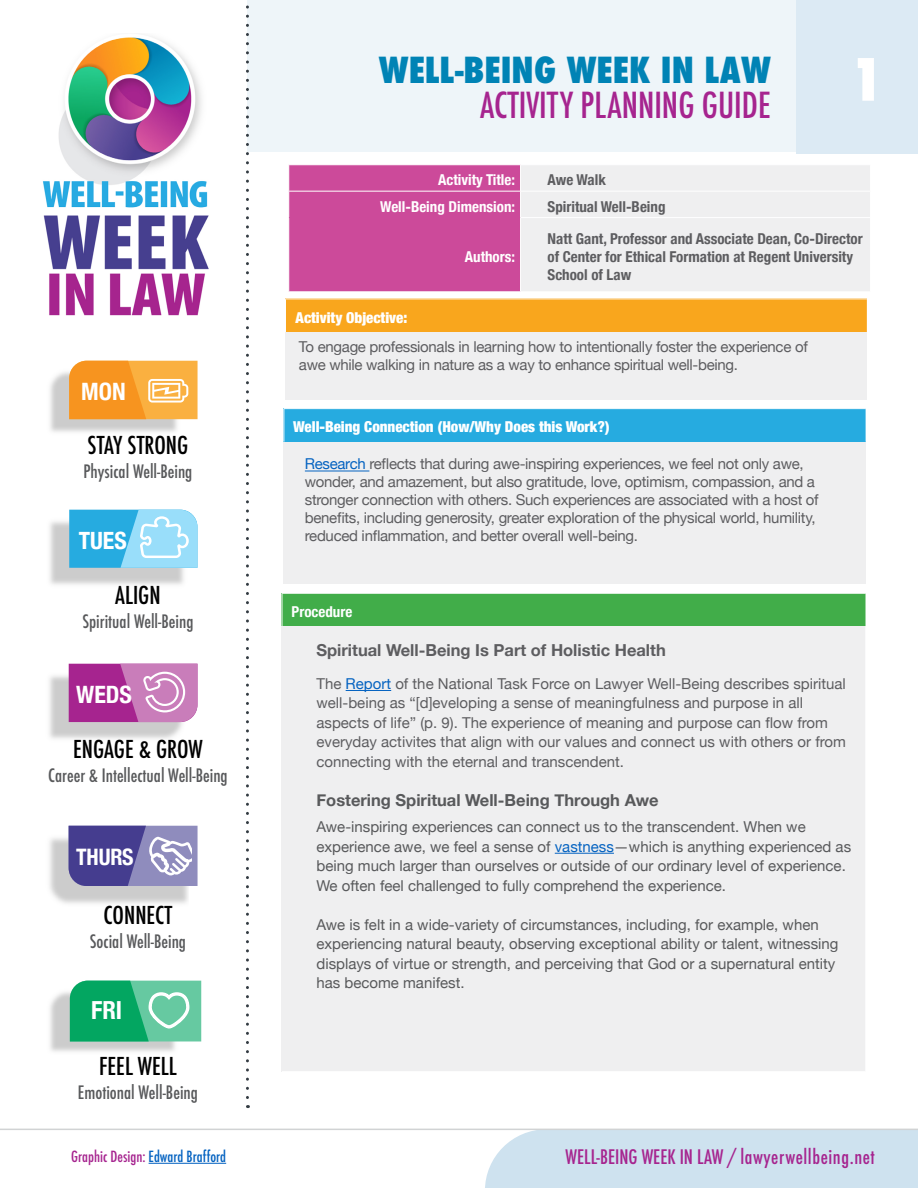
<style>
.page{position:relative;width:918px;height:1188px;background:#fff}
.page>*{position:absolute;margin:0;border:0;box-sizing:border-box;transform-origin:0 0}
.t1{font:800 condensed 56.7px "Futura";color:#fff}
.t2{font:500 condensed 34.95px "Futura";color:#a6248f}
.t3{font:800 condensed 34.95px "Futura";color:#0083b5}
.t4{font:700 condensed 24.9px "Helvetica Neue";color:#fff}
.t5{font:500 condensed 24px "Futura";color:#000}
.t6{font:700 condensed 24px "Helvetica Neue";color:#fff}
.t7{font:700 condensed 23.85px "Helvetica Neue";color:#fff}
.t8{font:700 condensed 22.65px "Helvetica Neue";color:#fff}
.t9{font:500 condensed 19.5px "Futura";letter-spacing:.03em;color:#a6248f}
.t10{font:500 condensed 18px "Futura";color:#58595b}
.t11{font:700 16.5px "Helvetica Neue";color:#5d5d60}
.t12{font:700 16.5px "Helvetica Neue";color:#58595b}
.t13{font:15px/19.5px "Helvetica Neue";color:#58595b}
.t14{font:15px/18px "Helvetica Neue";letter-spacing:-.02em;color:#5d5d60}
.t15{font:15px/19.5px "Helvetica Neue";color:#5d5d60}
.t16{font:700 condensed 15px/18px "Helvetica Neue";color:#5d5d60}
.t17{font:900 condensed 15px "Helvetica Neue";color:#fff}
.t18{font:700 condensed 15px "Helvetica Neue";color:#fff}
.t19{font:500 condensed 15px "Futura";color:#a6248f}
.s1{color:#0563c1}
.s2{color:#5d5d60}
</style>
<div class="page">
<div style="left:247px;top:0;width:671px;height:152px;background:#eef5f9"></div>
<div style="left:796px;top:0;width:122px;height:153px;background:#dceaf4"></div>
<div style="left:485px;top:1130px;width:433px;height:58px;background:#cee2ef"></div>
<svg style="left:246px;top:5px;width:3px;height:1093px"></svg>
<img style="left:50px;top:372px;width:132px;height:60px">
<svg style="left:69px;top:361px;width:129px;height:58px;background:#f8a73c"></svg>
<img style="left:49px;top:833px;width:139px;height:71px">
<svg style="left:69px;top:826px;width:129px;height:60px;background:#726caa"></svg>
<img style="left:50px;top:992px;width:131px;height:60px">
<svg style="left:70px;top:981px;width:131px;height:60px;background:#3ab984"></svg>
<img style="left:49px;top:521px;width:135px;height:64px">
<svg style="left:69px;top:510px;width:129px;height:58px;background:#6ac8ed"></svg>
<img style="left:49px;top:671px;width:134px;height:68px">
<svg style="left:69px;top:664px;width:129px;height:58px;background:#bc5caa"></svg>
<hr style="left:149px;top:1163px;width:77px;height:1px;background:#0563c1">
<hr style="left:0;top:1129px;width:918px;height:1px;background:#d1d3d4">
<div style="left:521px;top:165px;width:349px;height:126px;background:#efeff0"></div>
<div style="left:288px;top:165px;width:233px;height:127px;background:#cc4a9a"></div>
<hr style="left:520px;top:218px;width:1px;height:73px;background:#fff">
<hr style="left:521px;top:191px;width:350px;height:1px;background:#fff">
<hr style="left:521px;top:217px;width:350px;height:1px;background:#fff">
<div style="left:285px;top:299px;width:582px;height:33px;background:#f9a61d"></div>
<div style="left:285px;top:332px;width:582px;height:67px;background:#efeff0"></div>
<hr style="left:285px;top:299px;width:1px;height:33px;background:#fff">
<div style="left:284px;top:409px;width:582px;height:33px;background:#26abe0"></div>
<div style="left:284px;top:442px;width:582px;height:141px;background:#efeff0"></div>
<hr style="left:284px;top:409px;width:1px;height:33px;background:#fff">
<hr style="left:305px;top:471px;width:64px;height:1px;background:#0563c1">
<img style="left:42px;top:37px;width:167px;height:279px">
<div style="left:282px;top:593px;width:584px;height:33px;background:#41ad49"></div>
<div style="left:282px;top:626px;width:584px;height:446px;background:#efeff0"></div>
<hr style="left:282px;top:593px;width:584px;height:1px;background:#fff">
<hr style="left:282px;top:594px;width:1px;height:32px;background:#fff">
<hr style="left:282px;top:1071px;width:585px;height:2px;background:#fff">
<hr style="left:865px;top:626px;width:2px;height:445px;background:#fff">
<hr style="left:346px;top:690px;width:45px;height:1px;background:#0563c1">
<hr style="left:555px;top:853px;width:59px;height:1px;background:#0563c1">
<h3 class="t6" style="left:81px;top:372px;width:46px">MON</h3>
<h3 class="t5" style="left:88px;top:430px;width:102px">STAY STRONG</h3>
<p class="t10" style="left:84px;top:460px;width:110px">Physical Well-Being</p>
<h3 class="t7" style="left:79px;top:521px;width:50px">TUES</h3>
<h3 class="t5" style="left:115px;top:580px;width:47px">ALIGN</h3>
<p class="t10" style="left:83px;top:610px;width:112px">Spiritual Well-Being</p>
<h3 class="t7" style="left:76px;top:674px;width:57px">WEDS</h3>
<h3 class="t5" style="left:73px;top:734px;width:131px">ENGAGE &amp; GROW</h3>
<p class="t10" style="left:48px;top:764px;width:181px">Career &amp; Intellectual Well-Being</p>
<h3 class="t8" style="left:76px;top:838px;width:59px">THURS</h3>
<h3 class="t5" style="left:104px;top:900px;width:70px">CONNECT</h3>
<p class="t10" style="left:90px;top:930px;width:98px">Social Well-Being</p>
<h3 class="t4" style="left:91px;top:990px;width:33px">FRI</h3>
<h3 class="t5" style="left:99px;top:1050px;width:79px">FEEL WELL</h3>
<p class="t10" style="left:78px;top:1080px;width:122px">Emotional Well-Being</p>
<p class="t19" style="left:71px;top:1147px;width:157px">Graphic Design: <span class="s1">Edward Brafford</span></p>
<h2 class="t3" style="left:379px;top:46px;width:393px">WELL-BEING WEEK IN LAW</h2>
<h2 class="t2" style="left:480px;top:82px;width:292px">ACTIVITY PLANNING GUIDE</h2>
<h1 class="t1" style="left:849px;top:41px;width:36px">1</h1>
<p class="t18" style="left:438px;top:167px;width:78px">Activity Title:</p>
<p class="t16" style="left:548px;top:170px;width:60px">Awe Walk</p>
<p class="t18" style="left:380px;top:194px;width:136px">Well-Being Dimension:</p>
<p class="t16" style="left:548px;top:196px;width:119px">Spiritual Well-Being</p>
<p class="t18" style="left:465px;top:244px;width:52px">Authors:</p>
<p class="t16" style="left:548px;top:229px;width:317px">Natt Gant, Professor and Associate Dean, Co-Director of Center for Ethical Formation at Regent University<br>School of Law</p>
<p class="t17" style="left:296px;top:305px;width:113px">Activity Objective:</p>
<p class="t14" style="left:299px;top:339px;width:510px">To engage professionals in learning how to intentionally foster the experience of awe while walking in nature as a way to enhance spiritual well-being.</p>
<p class="t17" style="left:293px;top:415px;width:318px">Well-Being Connection (How/Why Does this Work?)</p>
<p class="t14" style="left:305px;top:456px;width:515px"><span class="s1">Research</span> reflects that during awe-inspiring experiences, we feel not only awe, wonder, and amazement, but also gratitude, love, optimism, compassion, and a stronger connection with others. Such experiences are associated with a host of benefits, including generosity, greater exploration of the physical world, humility, reduced inflammation, and better overall well-being.</p>
<p class="t18" style="left:292px;top:599px;width:62px">Procedure</p>
<p class="t11" style="left:316px;top:637px;width:351px">Spiritual Well-Being Is Part of Holistic Health</p>
<p class="t15" style="left:316px;top:675px;width:531px">The <span class="s1">Report</span> of the National Task Force on Lawyer Well-Being describes spiritual well-being as “[d]eveloping a sense of meaningfulness and purpose in all aspects of life” (p. 9). The experience of meaning and purpose can flow from everyday activites that align with our values and connect us with others or from connecting with the eternal and transcendent.</p>
<p class="t12" style="left:316px;top:787px;width:344px">Fostering Spiritual Well-Being Through Awe</p>
<p class="t13" style="left:316px;top:818px;width:536px">Awe-inspiring experiences can connect us to the transcendent. When we experience awe, we feel a sense of <span class="s1">vastness</span><span class="s2">—</span>which is anything experienced as being much larger than ourselves or outside of our ordinary level of experience.<br>We often feel challenged to fully comprehend the experience.</p>
<p class="t13" style="left:316px;top:916px;width:523px">Awe is felt in a wide-variety of circumstances, including, for example, when experiencing natural beauty, observing exceptional ability or talent, witnessing displays of virtue or strength, and perceiving that God or a supernatural entity has become manifest.</p>
<h3 class="t9" style="left:566px;top:1144px;width:311px">WELL-BEING WEEK IN LAW / lawyerwellbeing.net</h3>
</div>
